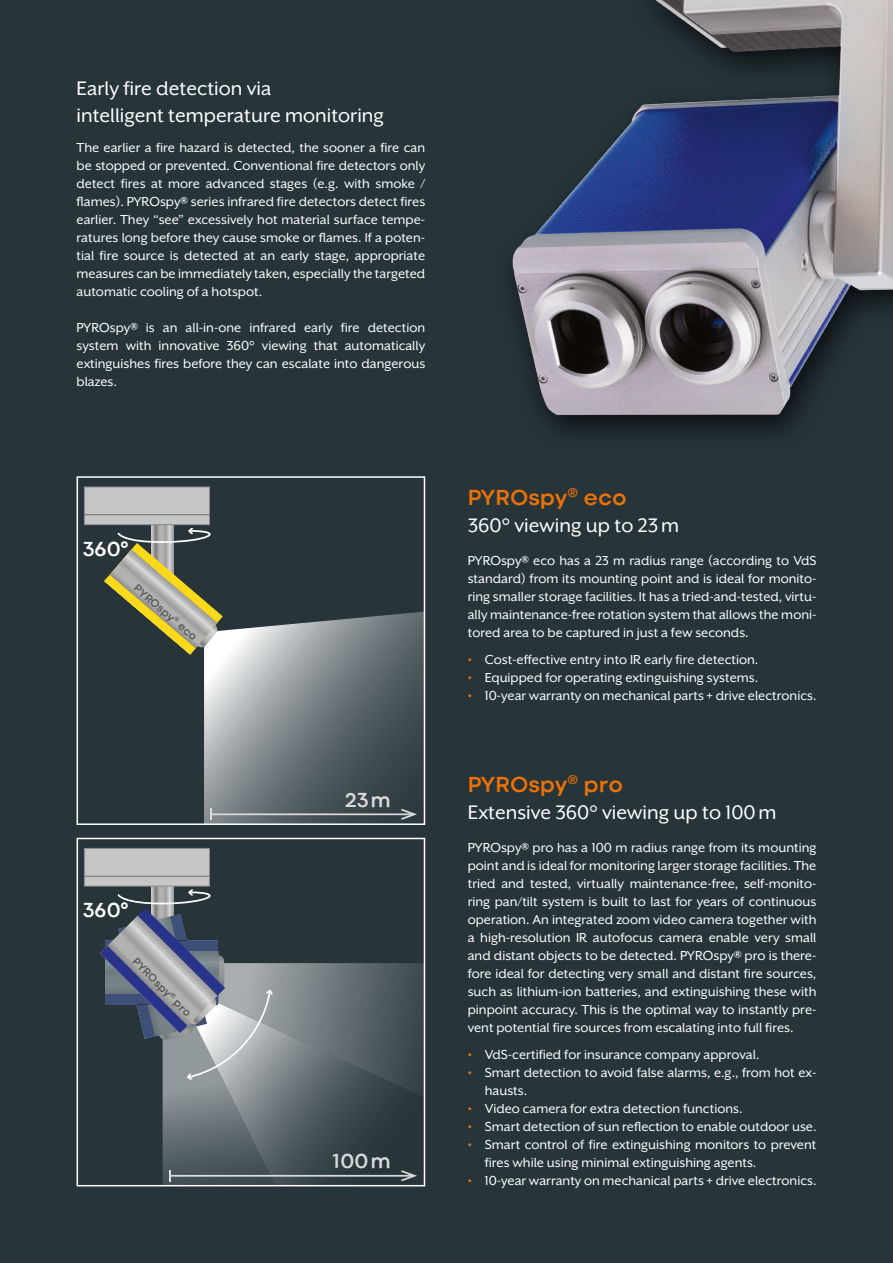
<style>
.page{position:relative;width:893px;height:1263px;background:#27353b}
.page>*{position:absolute;margin:0;border:0;box-sizing:border-box;transform-origin:0 0}
.t1{font:22.5px/27px "Mr Eaves XL San OT";color:#fff}
.t2{font:700 22.5px "Codec Cold";color:#ee7203}
.t3{font:700 21px "Codec Cold";color:#fff}
.t4{font:700 21px "Codec Cold";color:#dadada}
.t5{font:15px/18px "Mr Eaves XL San OT";color:#fff;text-align:justify}
.t6{font:700 11.25px "Codec Cold";color:#575756}
.s1{font-weight:700;color:#ee7203}
</style>
<div class="page">
<svg style="left:152px;top:525px;width:21px;height:3px"></svg>
<svg style="left:204px;top:612px;width:218px;height:210px;background:#757e82"></svg>
<div style="left:84px;top:487px;width:125px;height:38px;background:#c6c6c6"></div>
<div style="left:84px;top:486px;width:126px;height:39px;border:1px solid #878787"></div>
<hr style="left:84px;top:514px;width:125px;height:1px;background:#706f6f">
<hr style="left:211px;top:813px;width:201px;height:2px;background:#dadada">
<svg style="left:210px;top:809px;width:2px;height:11px"></svg>
<svg style="left:401px;top:809px;width:16px;height:11px"></svg>
<div style="left:77px;top:476px;width:348px;height:349px;border:2px solid #fff"></div>
<svg style="left:152px;top:886px;width:21px;height:3px"></svg>
<div style="left:84px;top:848px;width:125px;height:38px;background:#c6c6c6"></div>
<div style="left:84px;top:848px;width:126px;height:38px;border:1px solid #878787"></div>
<hr style="left:84px;top:876px;width:125px;height:1px;background:#706f6f">
<svg style="left:100px;top:889px;width:322px;height:294px"></svg>
<div style="left:77px;top:838px;width:348px;height:348px;border:2px solid #fff"></div>
<div style="left:492px;top:0;width:401px;height:454px;background:#000;opacity:.75"></div>
<img style="left:504px;top:0;width:389px;height:427px">
<svg style="left:104px;top:528px;width:124px;height:126px"></svg>
<h1 class="t1" style="left:77px;top:74px;width:309px">Early fire detection via<br>intelligent temperature monitoring</h1>
<p class="t5" style="left:77px;top:139px;width:350px">The earlier a fire hazard is detected, the sooner a fire can be stopped or prevented. Conventional fire detectors only detect fires at more advanced stages (e.g. with smoke / flames). PYROspy® series infrared fire detectors detect fires earlier. They “see” excessively hot material surface tempe&shy;ratures long before they cause smoke or flames. If a poten&shy;tial fire source is detected at an early stage, appropriate measures can be immediately taken, especially the targeted automatic cooling of a hotspot.</p>
<p class="t5" style="left:77px;top:319px;width:350px">PYROspy® is an all-in-one infrared early fire detection system with innovative 360° viewing that automatically extinguishes fires before they can escalate into dangerous blazes.</p>
<h2 class="t3" style="left:83px;top:537px;width:47px">360°</h2>
<p class="t6" style="left:140px;top:582px;width:51px;rotate:41deg">PYROspy</p>
<h2 class="t3" style="left:83px;top:898px;width:47px">360°</h2>
<p class="t6" style="left:139px;top:955px;width:79px;rotate:45deg">PYROspy<sup>®</sup> pro</p>
<h2 class="t4" style="left:345px;top:788px;width:47px">23 m</h2>
<h2 class="t4" style="left:332px;top:1149px;width:60px">100 m</h2>
<h1 class="t2" style="left:468px;top:484px;width:161px">PYROspy<sup>®</sup> eco</h1>
<h1 class="t1" style="left:468px;top:511px;width:213px">360° viewing up to 23m</h1>
<p class="t5" style="left:468px;top:551px;width:350px">PYROspy® eco has a 23 m radius range (according to VdS standard) from its mounting point and is ideal for monito&shy;ring smaller storage facilities. It has a tried-and-tested, virtu&shy;ally maintenance-free rotation system that allows the moni&shy;tored area to be captured in just a few seconds.</p>
<p class="t5" style="left:468px;top:650px;width:292px"><span class="s1">•</span> Cost-effective entry into IR early fire detection.</p>
<p class="t5" style="left:468px;top:668px;width:292px"><span class="s1">•</span> Equipped for operating extinguishing systems.</p>
<p class="t5" style="left:468px;top:686px;width:350px"><span class="s1">•</span> 10-year warranty on mechanical parts + drive electronics.</p>
<h1 class="t2" style="left:468px;top:771px;width:157px">PYROspy<sup>®</sup> pro</h1>
<h1 class="t1" style="left:468px;top:798px;width:310px">Extensive 360° viewing up to 100m</h1>
<p class="t5" style="left:468px;top:838px;width:350px">PYROspy® pro has a 100 m radius range from its mounting point and is ideal for monitoring larger storage facilities. The tried and tested, virtually maintenance-free, self-monito&shy;ring pan/tilt system is built to last for years of continuous operation. An integrated zoom video camera together with a high-resolution IR autofocus camera enable very small and distant objects to be detected. PYROspy® pro is there&shy;fore ideal for detecting very small and distant fire sources, such as lithium-ion batteries, and extinguishing these with pinpoint accuracy. This is the optimal way to instantly pre&shy;vent potential fire sources from escalating into full fires.</p>
<p class="t5" style="left:468px;top:1045px;width:293px"><span class="s1">•</span> VdS-certified for insurance company approval.</p>
<p class="t5" style="left:485px;top:1063px;width:333px;text-indent:-17px"><span class="s1">•</span> Smart detection to avoid false alarms, e.g., from hot ex&shy;hausts.</p>
<p class="t5" style="left:468px;top:1099px;width:276px"><span class="s1">•</span> Video camera for extra detection functions.</p>
<p class="t5" style="left:468px;top:1117px;width:350px"><span class="s1">•</span> Smart detection of sun reflection to enable outdoor use.</p>
<p class="t5" style="left:485px;top:1135px;width:333px;text-indent:-17px"><span class="s1">•</span> Smart control of fire extinguishing monitors to prevent fires while using minimal extinguishing agents.</p>
<p class="t5" style="left:468px;top:1171px;width:350px"><span class="s1">•</span> 10-year warranty on mechanical parts + drive electronics.</p>
</div>
